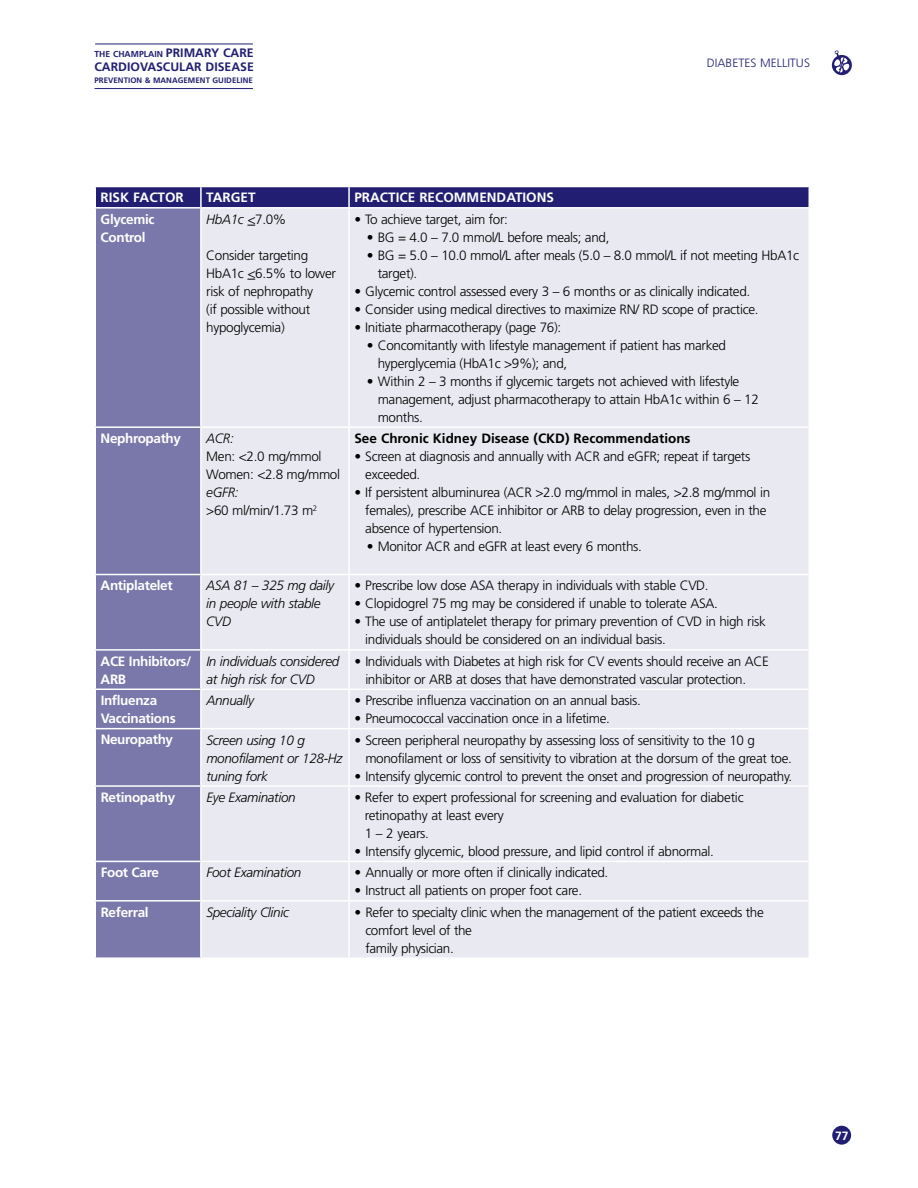
<style>
.page{position:relative;width:918px;height:1188px;background:#fff}
.page>*{position:absolute;margin:0;border:0;box-sizing:border-box;transform-origin:0 0}
.t1{font:300 13.5px/18px "Frutiger";letter-spacing:-.025em;color:#000}
.t2{font:italic 300 13.5px/18px "Frutiger";letter-spacing:-.025em;color:#000}
.t3{font:700 13.5px/18px "Frutiger";letter-spacing:-.025em;color:#fff}
.t4{font:700 13.5px "Frutiger";color:#000}
.t5{font:700 13.5px "Frutiger";color:#fff}
.t6{font:700 12.3px "Frutiger";color:#221f72}
.t7{font:300 12px "Frutiger";color:#221f72}
.t8{font:700 12px "Frutiger";color:#fff}
.t9{font:700 8.7px "Frutiger";color:#221f72}
.t10{font:700 7.95px "Frutiger";letter-spacing:.005em;color:#221f72}
.s1{font-size:12.3px}
.s2{font-style:normal}
.s3{font-style:italic}
</style>
<div class="page">
<div style="left:832px;top:1126px;width:19px;height:19px;background:#221f72;border-radius:50%"></div>
<svg style="left:832px;top:50px;width:20px;height:25px"></svg>
<hr style="left:95px;top:44px;width:158px;height:1px;background:#221f72">
<hr style="left:95px;top:88px;width:158px;height:1px;background:#221f72">
<div style="left:96px;top:187px;width:712px;height:20px;background:#221f72"></div>
<div style="left:96px;top:209px;width:104px;height:748px;background:#7a78ab"></div>
<div style="left:202px;top:209px;width:606px;height:748px;background:#e9e9f1"></div>
<hr style="left:200px;top:187px;width:2px;height:20px;background:#fff">
<hr style="left:348px;top:187px;width:2px;height:20px;background:#fff">
<hr style="left:348px;top:209px;width:2px;height:217px;background:#fff">
<hr style="left:94px;top:426px;width:107px;height:2px;background:#fff">
<hr style="left:201px;top:426px;width:148px;height:2px;background:#fff">
<hr style="left:349px;top:426px;width:461px;height:2px;background:#fff">
<hr style="left:348px;top:428px;width:2px;height:146px;background:#fff">
<hr style="left:94px;top:574px;width:107px;height:1px;background:#fff">
<hr style="left:201px;top:574px;width:148px;height:1px;background:#fff">
<hr style="left:349px;top:574px;width:461px;height:1px;background:#fff">
<hr style="left:348px;top:575px;width:2px;height:74px;background:#fff">
<hr style="left:94px;top:649px;width:107px;height:2px;background:#fff">
<hr style="left:201px;top:649px;width:148px;height:2px;background:#fff">
<hr style="left:349px;top:649px;width:461px;height:2px;background:#fff">
<hr style="left:348px;top:651px;width:2px;height:38px;background:#fff">
<hr style="left:94px;top:689px;width:107px;height:1px;background:#fff">
<hr style="left:201px;top:689px;width:148px;height:1px;background:#fff">
<hr style="left:349px;top:689px;width:461px;height:1px;background:#fff">
<hr style="left:348px;top:690px;width:2px;height:38px;background:#fff">
<hr style="left:94px;top:728px;width:107px;height:1px;background:#fff">
<hr style="left:201px;top:728px;width:148px;height:1px;background:#fff">
<hr style="left:349px;top:728px;width:461px;height:1px;background:#fff">
<hr style="left:348px;top:729px;width:2px;height:56px;background:#fff">
<hr style="left:94px;top:785px;width:107px;height:2px;background:#fff">
<hr style="left:201px;top:785px;width:148px;height:2px;background:#fff">
<hr style="left:349px;top:785px;width:461px;height:2px;background:#fff">
<hr style="left:348px;top:787px;width:2px;height:74px;background:#fff">
<hr style="left:94px;top:861px;width:107px;height:1px;background:#fff">
<hr style="left:201px;top:861px;width:148px;height:1px;background:#fff">
<hr style="left:349px;top:861px;width:461px;height:1px;background:#fff">
<hr style="left:348px;top:862px;width:2px;height:38px;background:#fff">
<hr style="left:94px;top:900px;width:107px;height:2px;background:#fff">
<hr style="left:201px;top:900px;width:148px;height:2px;background:#fff">
<hr style="left:349px;top:900px;width:461px;height:2px;background:#fff">
<hr style="left:348px;top:902px;width:2px;height:55px;background:#fff">
<p class="t9" style="left:94px;top:49px;width:161px">THE CHAMPLAIN <span class="s1">PRIMARY CARE</span></p>
<p class="t6" style="left:94px;top:60px;width:161px">CARDIOVASCULAR DISEASE</p>
<p class="t10" style="left:94px;top:75px;width:160px">PREVENTION &amp; MANAGEMENT GUIDELINE</p>
<p class="t7" style="left:707px;top:56px;width:105px">DIABETES MELLITUS</p>
<p class="t5" style="left:101px;top:190px;width:85px">RISK FACTOR</p>
<p class="t3" style="left:206px;top:189px;width:51px">TARGET</p>
<p class="t5" style="left:354px;top:190px;width:201px">PRACTICE RECOMMENDATIONS</p>
<p class="t3" style="left:101px;top:210px;width:55px">Glycemic<br>Control</p>
<p class="t2" style="left:206px;top:210px;width:82px">HbA1c &lt;<span class="s2">7.0%</span></p>
<p class="t1" style="left:206px;top:246px;width:131px">Consider targeting<br>HbA1c <span class="s3">&lt;</span>6.5% to lower risk of nephropathy<br>(if possible without hypoglycemia)</p>
<p class="t1" style="left:354px;top:210px;width:155px">• To achieve target, aim for:</p>
<p class="t1" style="left:367px;top:228px;width:244px">• BG = 4.0 – 7.0 mmol/L before meals; and,</p>
<p class="t1" style="left:378px;top:246px;width:423px;text-indent:-11px">• BG = 5.0 – 10.0 mmol/L after meals (5.0 – 8.0 mmol/L if not meeting HbA1c target).</p>
<p class="t1" style="left:354px;top:282px;width:397px">• Glycemic control assessed every 3 – 6 months or as clinically indicated.</p>
<p class="t1" style="left:354px;top:300px;width:406px">• Consider using medical directives to maximize RN/ RD scope of practice.</p>
<p class="t1" style="left:354px;top:318px;width:208px">• Initiate pharmacotherapy (page 76):</p>
<p class="t1" style="left:378px;top:336px;width:350px;text-indent:-11px">• Concomitantly with lifestyle management if patient has marked hyperglycemia (HbA1c &gt;9%); and,</p>
<p class="t1" style="left:378px;top:372px;width:383px;text-indent:-11px">• Within 2 – 3 months if glycemic targets not achieved with lifestyle management, adjust pharmacotherapy to attain HbA1c within 6 – 12 months.</p>
<p class="t3" style="left:101px;top:429px;width:82px">Nephropathy</p>
<p class="t2" style="left:206px;top:429px;width:29px">ACR:</p>
<p class="t1" style="left:206px;top:447px;width:135px">Men: &lt;2.0 mg/mmol<br>Women: &lt;2.8 mg/mmol</p>
<p class="t1" style="left:206px;top:483px;width:113px"><span class="s3">eGFR:<br></span>&gt;60 ml/min/1.73 m<sup>2</sup></p>
<p class="t4" style="left:354px;top:430px;width:338px">See Chronic Kidney Disease (CKD) Recommendations</p>
<p class="t1" style="left:365px;top:447px;width:387px;text-indent:-11px">• Screen at diagnosis and annually with ACR and eGFR; repeat if targets exceeded.</p>
<p class="t1" style="left:365px;top:483px;width:406px;text-indent:-11px">• If persistent albuminurea (ACR &gt;2.0 mg/mmol in males, &gt;2.8 mg/mmol in females), prescribe ACE inhibitor or ARB to delay progression, even in the absence of hypertension.</p>
<p class="t1" style="left:367px;top:537px;width:277px">• Monitor ACR and eGFR at least every 6 months.</p>
<p class="t3" style="left:101px;top:577px;width:74px">Antiplatelet</p>
<p class="t2" style="left:206px;top:577px;width:129px">ASA 81 – 325 mg daily in people with stable<br>CVD</p>
<p class="t1" style="left:354px;top:577px;width:356px">• Prescribe low dose ASA therapy in individuals with stable CVD.</p>
<p class="t1" style="left:354px;top:595px;width:365px">• Clopidogrel 75 mg may be considered if unable to tolerate ASA.</p>
<p class="t1" style="left:365px;top:613px;width:402px;text-indent:-11px">• The use of antiplatelet therapy for primary prevention of CVD in high risk individuals should be considered on an individual basis.</p>
<p class="t3" style="left:101px;top:652px;width:92px">ACE Inhibitors/<br>ARB</p>
<p class="t2" style="left:206px;top:652px;width:134px">In individuals considered at high risk for CVD</p>
<p class="t1" style="left:365px;top:652px;width:405px;text-indent:-11px">• Individuals with Diabetes at high risk for CV events should receive an ACE inhibitor or ARB at doses that have demonstrated vascular protection.</p>
<p class="t3" style="left:101px;top:691px;width:77px">Influenza<br>Vaccinations</p>
<p class="t2" style="left:206px;top:691px;width:49px">Annually</p>
<p class="t1" style="left:354px;top:692px;width:288px">• Prescribe influenza vaccination on an annual basis.</p>
<p class="t1" style="left:354px;top:709px;width:257px">• Pneumococcal vaccination once in a lifetime.</p>
<p class="t3" style="left:101px;top:731px;width:74px">Neuropathy</p>
<p class="t2" style="left:206px;top:731px;width:138px">Screen using 10 g monofilament or 128-Hz tuning fork</p>
<p class="t1" style="left:365px;top:731px;width:428px;text-indent:-11px">• Screen peripheral neuropathy by assessing loss of sensitivity to the 10 g monofilament or loss of sensitivity to vibration at the dorsum of the great toe.</p>
<p class="t1" style="left:354px;top:767px;width:439px">• Intensify glycemic control to prevent the onset and progression of neuropathy.</p>
<p class="t3" style="left:101px;top:788px;width:76px">Retinopathy</p>
<p class="t2" style="left:206px;top:788px;width:91px">Eye Examination</p>
<p class="t1" style="left:365px;top:788px;width:380px;text-indent:-10px">• Refer to expert professional for screening and evaluation for diabetic retinopathy at least every<br>1 – 2 years.</p>
<p class="t1" style="left:354px;top:842px;width:361px">• Intensify glycemic, blood pressure, and lipid control if abnormal.</p>
<p class="t3" style="left:101px;top:863px;width:60px">Foot Care</p>
<p class="t2" style="left:206px;top:864px;width:97px">Foot Examination</p>
<p class="t1" style="left:355px;top:864px;width:255px">• Annually or more often if clinically indicated.</p>
<p class="t1" style="left:355px;top:882px;width:229px">• Instruct all patients on proper foot care.</p>
<p class="t3" style="left:101px;top:903px;width:49px">Referral</p>
<p class="t2" style="left:206px;top:903px;width:84px">Speciality Clinic</p>
<p class="t1" style="left:365px;top:903px;width:400px;text-indent:-11px">• Refer to specialty clinic when the management of the patient exceeds the comfort level of the<br>family physician.</p>
<p class="t8" style="left:835px;top:1128px;width:15px">77</p>
</div>
